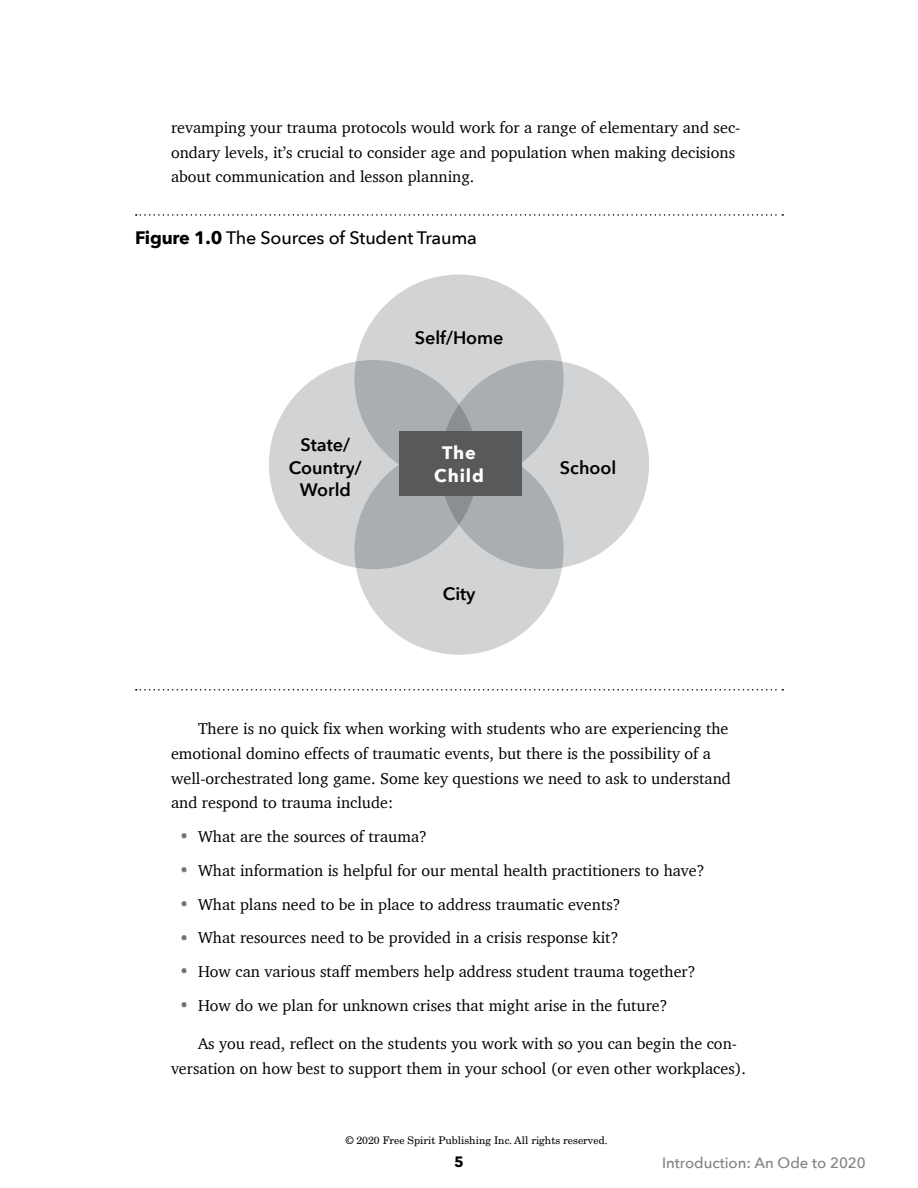
<style>
.page{position:relative;width:918px;height:1188px;background:#fff}
.page>*{position:absolute;margin:0;border:0;box-sizing:border-box;transform-origin:0 0}
.t1{font:600 18px/22.5px "Avenir Next";color:#000;text-align:center}
.t2{font:500 18px "Avenir Next";letter-spacing:-.01em;color:#000}
.t3{font:700 18px/22.5px "Avenir Next";letter-spacing:.05em;color:#fff;text-align:center}
.t4{font:16.2px/24.8px "Charter";color:#000}
.t5{font:500 15px "Avenir Next";color:#808285}
.t6{font:700 15px "Avenir Next";color:#000}
.t7{font:10.5px "New Century Schlbk";color:#000}
.s1{font-weight:700}
.s2{font-family:"Canvas Basic Sans";font-size:19.5px;color:#6f7073}
</style>
<div class="page">
<svg style="left:136px;top:689px;width:647px;height:2px"></svg>
<svg style="left:136px;top:214px;width:647px;height:2px"></svg>
<div style="left:269px;top:360px;width:209px;height:209px;background:#d1d3d4;border-radius:50%"></div>
<div style="left:440px;top:360px;width:209px;height:209px;background:#d1d3d4;border-radius:50%"></div>
<svg style="left:354px;top:275px;width:210px;height:209px;background:#bfc1c3"></svg>
<svg style="left:354px;top:446px;width:210px;height:209px;background:#bec1c2"></svg>
<div style="left:400px;top:431px;width:122px;height:64px;background:#58595b"></div>
<p class="t4" style="left:171px;top:115px;width:571px">revamping your trauma protocols would work for a range of elementary and sec&shy;ondary levels, it’s crucial to consider age and population when making decisions about communication and lesson planning.</p>
<p class="t2" style="left:135px;top:223px;width:343px"><span class="s1">Figure 1.0</span> The Sources of Student Trauma</p>
<p class="t1" style="left:289px;top:433px;width:75px">State/<br>Country/<br>World</p>
<p class="t1" style="left:415px;top:326px;width:90px">Self/Home</p>
<p class="t3" style="left:434px;top:441px;width:51px">The<br>Child</p>
<p class="t1" style="left:443px;top:582px;width:34px">City</p>
<p class="t1" style="left:560px;top:456px;width:58px">School</p>
<p class="t4" style="left:171px;top:716px;width:562px;text-indent:27px">There is no quick fix when working with students who are experiencing the emotional domino effects of traumatic events, but there is the possibility of a well-orchestrated long game. Some key questions we need to ask to understand and respond to trauma include:</p>
<p class="t4" style="left:180px;top:824px;width:249px"><span class="s2">•</span> What are the sources of trauma?</p>
<p class="t4" style="left:180px;top:858px;width:526px"><span class="s2">•</span> What information is helpful for our mental health practitioners to have?</p>
<p class="t4" style="left:180px;top:891px;width:442px"><span class="s2">•</span> What plans need to be in place to address traumatic events?</p>
<p class="t4" style="left:180px;top:925px;width:440px"><span class="s2">•</span> What resources need to be provided in a crisis response kit?</p>
<p class="t4" style="left:180px;top:959px;width:517px"><span class="s2">•</span> How can various staff members help address student trauma together?</p>
<p class="t4" style="left:180px;top:993px;width:489px"><span class="s2">•</span> How do we plan for unknown crises that might arise in the future?</p>
<p class="t4" style="left:171px;top:1031px;width:577px;text-indent:27px">As you read, reflect on the students you work with so you can begin the con&shy;versation on how best to support them in your school (or even other workplaces).</p>
<p class="t7" style="left:346px;top:1134px;width:264px">© 2020 Free Spirit Publishing Inc. All rights reserved.</p>
<p class="t6" style="left:454px;top:1149px;width:11px">5</p>
<p class="t5" style="left:662px;top:1150px;width:205px">Introduction: An Ode to 2020</p>
</div>
